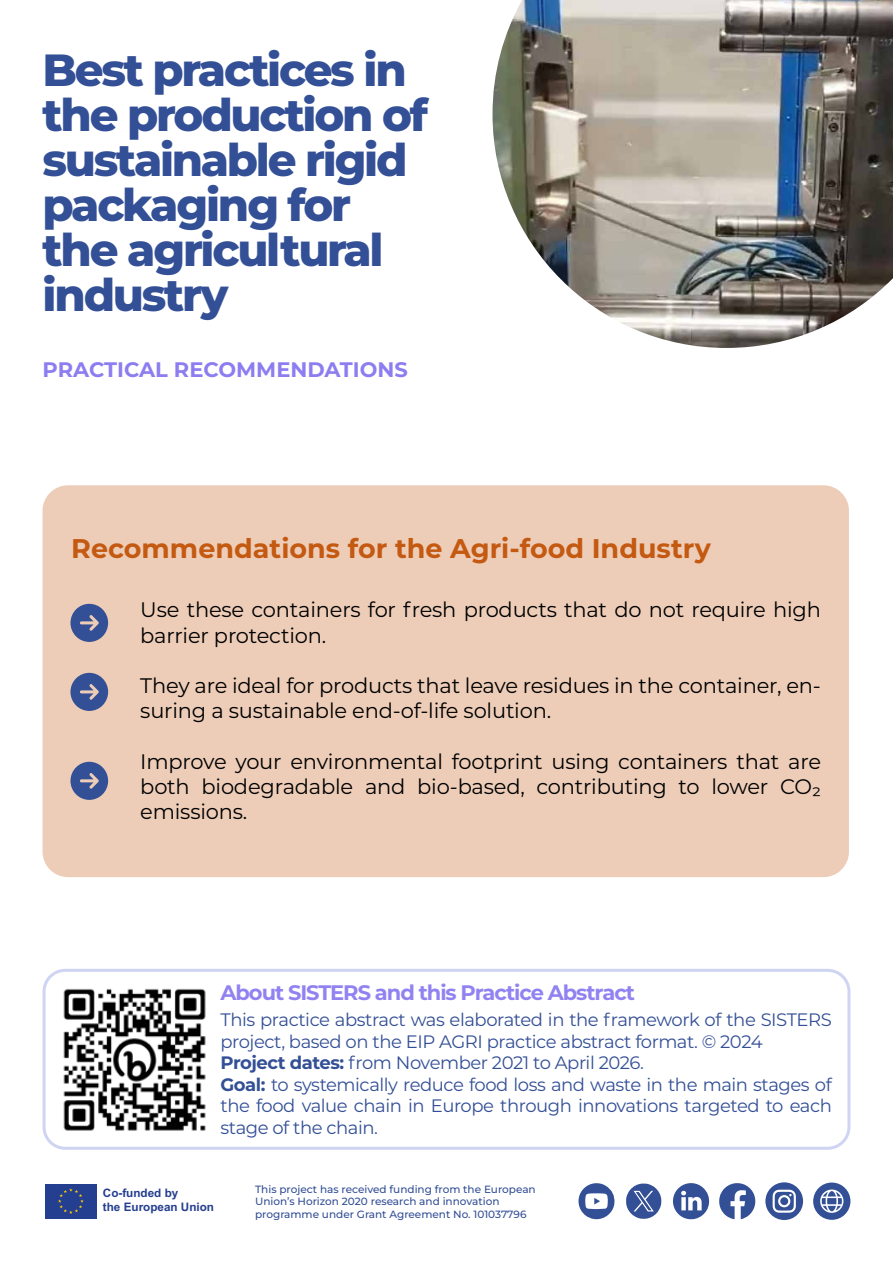
<style>
.page{position:relative;width:893px;height:1263px;background:#fff}
.page>*{position:absolute;margin:0;border:0;box-sizing:border-box;transform-origin:0 0}
.t1{font:800 45px/45px "Montserrat";letter-spacing:-.05em;color:#334f96}
.t2{font:700 27px "Montserrat";color:#c45912}
.t3{font:21px/25.2px "Montserrat";letter-spacing:-.01em;color:#000}
.t4{font:700 21px "Montserrat";letter-spacing:-.05em;color:#9182f2}
.t5{font:700 21px "Montserrat";color:#8c7df0}
.t6{font:18px/21.6px "Montserrat";letter-spacing:-.025em;color:#334f96}
.t7{font:700 11.7px/14.1px "Arial";color:#243e90}
.t8{font:500 10.5px/12.6px "Montserrat";color:#334f96}
.s1{font-weight:700}
</style>
<div class="page">
<div style="left:43px;top:969px;width:807px;height:181px;border:3px solid #cfd4f2;border-radius:21px"></div>
<img style="left:63px;top:988px;width:143px;height:143px">
<svg style="left:813px;top:1182px;width:37px;height:38px"></svg>
<svg style="left:765px;top:1182px;width:38px;height:38px"></svg>
<div style="left:780px;top:1197px;width:8px;height:8px;background:#334f96;border-radius:50%"></div>
<svg style="left:719px;top:1183px;width:37px;height:36px"></svg>
<svg style="left:673px;top:1183px;width:37px;height:37px"></svg>
<svg style="left:626px;top:1183px;width:35px;height:36px"></svg>
<svg style="left:578px;top:1183px;width:37px;height:36px"></svg>
<svg style="left:45px;top:1184px;width:52px;height:35px"></svg>
<div style="left:45px;top:1184px;width:51px;height:34px;background:#243e90"></div>
<svg style="left:58px;top:1188px;width:26px;height:26px"></svg>
<img style="left:492px;top:0;width:401px;height:348px">
<div style="left:43px;top:485px;width:806px;height:392px;background:#edcdb8;border-radius:26px"></div>
<svg style="left:70px;top:604px;width:38px;height:38px"></svg>
<svg style="left:70px;top:673px;width:38px;height:38px"></svg>
<svg style="left:70px;top:762px;width:38px;height:38px"></svg>
<h1 class="t1" style="left:43px;top:45px;width:387px">Best practices in the production of sustainable rigid packaging for the agricultural industry</h1>
<p class="t5" style="left:43px;top:355px;width:367px">PRACTICAL RECOMMENDATIONS</p>
<p class="t2" style="left:71px;top:529px;width:641px">Recommendations for the Agri-food Industry</p>
<p class="t3" style="left:140px;top:597px;width:682px">Use these containers for fresh products that do not require high barrier protection.</p>
<p class="t3" style="left:140px;top:672px;width:682px">They are ideal for products that leave residues in the container, en&shy;suring a sustainable end-of-life solution.</p>
<p class="t3" style="left:140px;top:748px;width:682px;text-align:justify">Improve your environmental footprint using containers that are both biodegradable and bio-based, contributing to lower CO2 emissions.</p>
<p class="t4" style="left:220px;top:977px;width:416px">About SISTERS and this Practice Abstract</p>
<p class="t6" style="left:220px;top:1008px;width:613px">This practice abstract was elaborated in the framework of the SISTERS project, based on the EIP AGRI practice abstract format. © 2024<br><span class="s1">Project dates:</span> from November 2021 to April 2026.<br><span class="s1">Goal:</span> to systemically reduce food loss and waste in the main stages of the food value chain in Europe through innovations targeted to each stage of the chain.</p>
<p class="t7" style="left:103px;top:1186px;width:113px">Co-funded by<br>the European Union</p>
<p class="t8" style="left:255px;top:1182px;width:282px">This project has received funding from the European<br>Union’s Horizon 2020 research and innovation programme under Grant Agreement No. 101037796</p>
</div>
